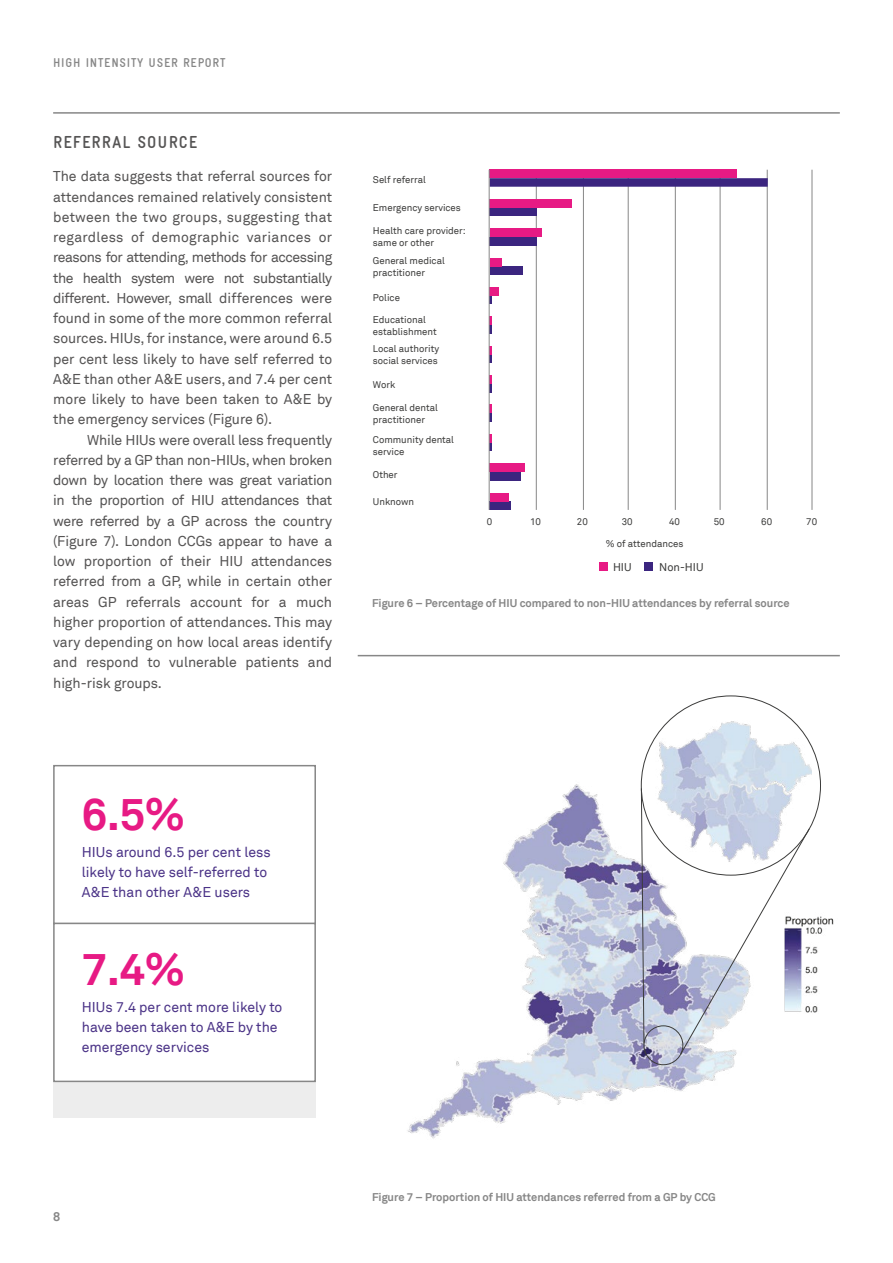
<style>
.page{position:relative;width:893px;height:1263px;background:#fff}
.page>*{position:absolute;margin:0;border:0;box-sizing:border-box;transform-origin:0 0}
.t1{font:700 45px "Telstra Akkurat TT";color:#e71a84}
.t2{font:17.25px "Gravur Cond Pro Bol R Cone";letter-spacing:.06em;color:#555454}
.t3{font:14.25px/20.2px "Telstra Akkurat TT";color:#555454;text-align:justify}
.t4{font:14.25px/20.2px "Telstra Akkurat TT";color:#4b3387}
.t5{font:12.75px "Gravur Cond Pro Bol R Cone";letter-spacing:.06em;color:#878787}
.t6{font:700 12.75px "Telstra Akkurat TT";color:#878787}
.t7{font:700 11.25px "Telstra Akkurat TT";color:#878787}
.t8{font:11.25px "Telstra Akkurat TT";color:#3c3c3b}
.t9{font:9.75px/12px "Telstra Akkurat TT";color:#3c3c3b}
</style>
<div class="page">
<hr style="left:53px;top:112px;width:787px;height:2px;background:#878787">
<div style="left:599px;top:562px;width:8px;height:9px;background:#e71a84"></div>
<div style="left:644px;top:562px;width:9px;height:9px;background:#3b257f"></div>
<hr style="left:812px;top:170px;width:1px;height:340px;background:#878787">
<hr style="left:767px;top:170px;width:1px;height:340px;background:#878787">
<hr style="left:720px;top:170px;width:1px;height:340px;background:#878787">
<hr style="left:675px;top:170px;width:1px;height:340px;background:#878787">
<hr style="left:628px;top:170px;width:1px;height:340px;background:#878787">
<hr style="left:583px;top:170px;width:1px;height:340px;background:#878787">
<hr style="left:536px;top:170px;width:1px;height:340px;background:#878787">
<div style="left:490px;top:178px;width:278px;height:9px;background:#3b257f"></div>
<div style="left:490px;top:170px;width:247px;height:8px;background:#e71a84"></div>
<div style="left:490px;top:208px;width:47px;height:8px;background:#3b257f"></div>
<div style="left:490px;top:199px;width:82px;height:9px;background:#e71a84"></div>
<div style="left:490px;top:237px;width:47px;height:8px;background:#3b257f"></div>
<div style="left:490px;top:228px;width:51px;height:9px;background:#e71a84"></div>
<div style="left:490px;top:266px;width:33px;height:9px;background:#3b257f"></div>
<div style="left:490px;top:258px;width:11px;height:8px;background:#e71a84"></div>
<svg style="left:490px;top:296px;width:2px;height:8px"></svg>
<div style="left:490px;top:287px;width:9px;height:9px;background:#e71a84"></div>
<svg style="left:490px;top:317px;width:2px;height:17px"></svg>
<svg style="left:490px;top:346px;width:2px;height:17px"></svg>
<svg style="left:490px;top:375px;width:2px;height:17px"></svg>
<svg style="left:490px;top:405px;width:2px;height:17px"></svg>
<svg style="left:490px;top:434px;width:2px;height:17px"></svg>
<div style="left:490px;top:472px;width:30px;height:8px;background:#3b257f"></div>
<div style="left:490px;top:463px;width:35px;height:9px;background:#e71a84"></div>
<div style="left:490px;top:501px;width:21px;height:9px;background:#3b257f"></div>
<div style="left:490px;top:493px;width:18px;height:8px;background:#e71a84"></div>
<hr style="left:489px;top:170px;width:1px;height:340px;background:#878787">
<img style="left:407px;top:780px;width:427px;height:359px">
<hr style="left:358px;top:655px;width:482px;height:1px;background:#878787">
<div style="left:53px;top:765px;width:263px;height:353px;background:#ededed"></div>
<div style="left:53px;top:765px;width:263px;height:159px;background:#fff;border:2px solid #878787"></div>
<div style="left:53px;top:923px;width:263px;height:159px;background:#fff;border:2px solid #878787"></div>
<img style="left:649px;top:716px;width:162px;height:152px">
<svg style="left:641px;top:788px;width:4px;height:256px"></svg>
<svg style="left:680px;top:828px;width:130px;height:227px"></svg>
<div style="left:644px;top:1025px;width:39px;height:40px;border:1px solid #3c3c3b;border-radius:50%"></div>
<p class="t5" style="left:53px;top:53px;width:174px">HIGH INTENSITY USER REPORT</p>
<p class="t2" style="left:53px;top:129px;width:146px">REFERRAL SOURCE</p>
<p class="t3" style="left:53px;top:166px;width:281px">The data suggests that referral sources for attendances remained relatively consistent between the two groups, suggesting that regardless of demographic variances or reasons for attending, methods for accessing the health system were not substantially different. However, small differences were found in some of the more common referral sources. HIUs, for instance, were around 6.5 per cent less likely to have self referred to A&amp;E than other A&amp;E users, and 7.4 per cent more likely to have been taken to A&amp;E by the emergency services (Figure 6).</p>
<p class="t3" style="left:53px;top:430px;width:281px;text-indent:34px">While HIUs were overall less frequently referred by a GP than non-HIUs, when broken down by location there was great variation in the proportion of HIU attendances that were referred by a GP across the country (Figure 7). London CCGs appear to have a low proportion of their HIU attendances referred from a GP, while in certain other areas GP referrals account for a much higher proportion of attendances. This may vary depending on how local areas identify and respond to vulnerable patients and high-risk groups.</p>
<p class="t9" style="left:373px;top:173px;width:54px">Self referral</p>
<p class="t9" style="left:373px;top:202px;width:89px">Emergency services</p>
<p class="t9" style="left:373px;top:225px;width:94px">Health care provider: same or other</p>
<p class="t9" style="left:373px;top:255px;width:73px">General medical practitioner</p>
<p class="t9" style="left:373px;top:291px;width:29px">Police</p>
<p class="t9" style="left:373px;top:314px;width:65px">Educational establishment</p>
<p class="t9" style="left:373px;top:343px;width:68px">Local authority social services</p>
<p class="t9" style="left:373px;top:379px;width:24px">Work</p>
<p class="t9" style="left:373px;top:402px;width:67px">General dental practitioner</p>
<p class="t9" style="left:373px;top:433px;width:83px">Community dental service</p>
<p class="t9" style="left:373px;top:468px;width:26px">Other</p>
<p class="t9" style="left:373px;top:495px;width:43px">Unknown</p>
<p class="t9" style="left:487px;top:516px;width:7px">0</p>
<p class="t9" style="left:530px;top:516px;width:12px">10</p>
<p class="t9" style="left:577px;top:516px;width:12px">20</p>
<p class="t9" style="left:622px;top:516px;width:12px">30</p>
<p class="t9" style="left:669px;top:516px;width:12px">40</p>
<p class="t9" style="left:714px;top:516px;width:12px">50</p>
<p class="t9" style="left:761px;top:516px;width:12px">60</p>
<p class="t9" style="left:806px;top:516px;width:12px">70</p>
<p class="t9" style="left:606px;top:538px;width:79px">% of attendances</p>
<p class="t8" style="left:613px;top:560px;width:20px">HIU</p>
<p class="t8" style="left:659px;top:560px;width:46px">Non-HIU</p>
<p class="t7" style="left:372px;top:596px;width:419px">Figure 6 – Percentage of HIU compared to non-HIU attendances by referral source</p>
<h1 class="t1" style="left:82px;top:786px;width:105px">6.5%</h1>
<p class="t4" style="left:82px;top:841px;width:190px">HIUs around 6.5 per cent less likely to have self-referred to<br>A&amp;E than other A&amp;E users</p>
<h1 class="t1" style="left:82px;top:941px;width:105px">7.4%</h1>
<p class="t4" style="left:82px;top:997px;width:202px">HIUs 7.4 per cent more likely to have been taken to A&amp;E by the emergency services</p>
<p class="t6" style="left:53px;top:1209px;width:9px">8</p>
<p class="t7" style="left:372px;top:1190px;width:345px">Figure 7 – Proportion of HIU attendances referred from a GP by CCG</p>
</div>
